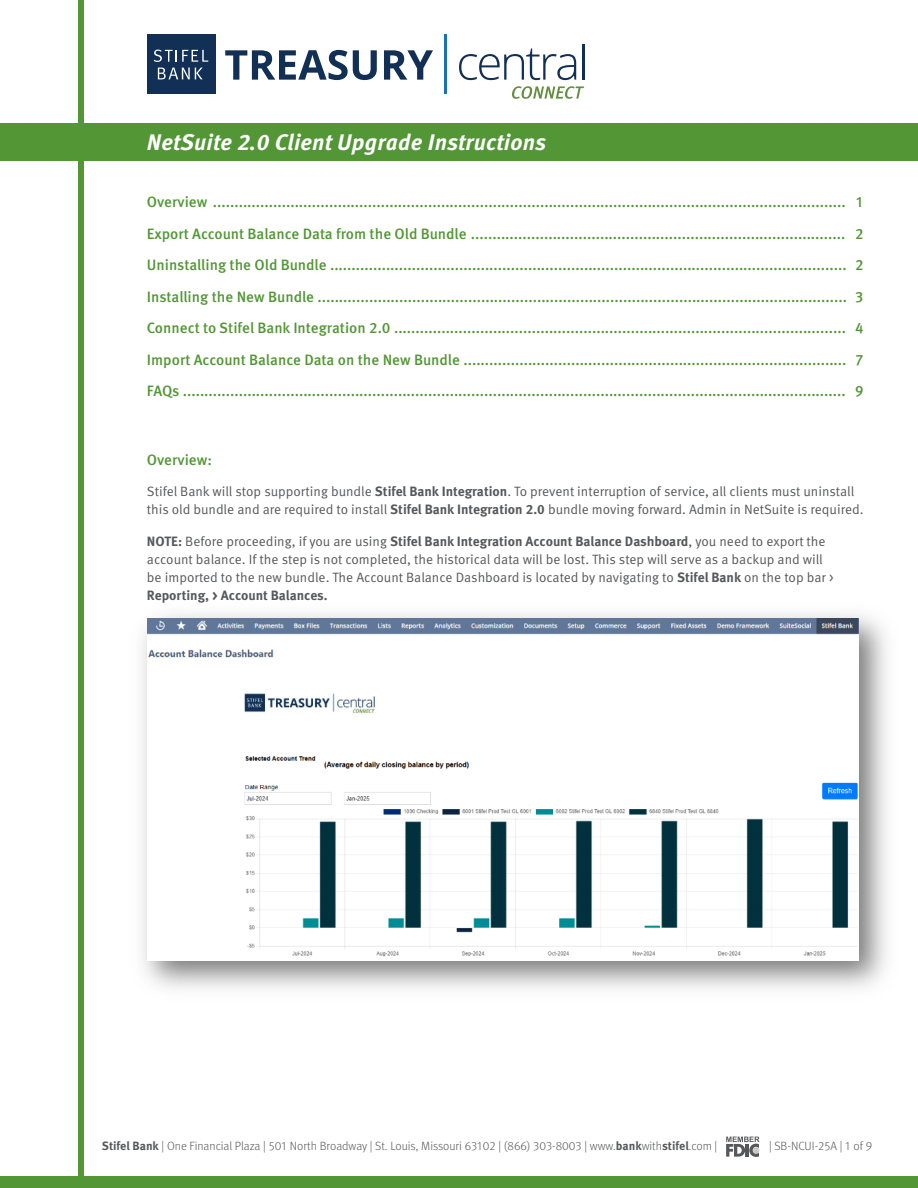
<style>
.page{position:relative;width:918px;height:1188px;background:#fff}
.page>*{position:absolute;margin:0;border:0;box-sizing:border-box;transform-origin:0 0}
.t1{font:italic 700 22.5px "Meta OT";letter-spacing:.01em;color:#fff}
.t2{font:500 15px "Meta OT";color:#529635}
.t3{font:13.5px/18px "Meta OT Norm";color:#57585a}
.t4{font:300 12px "Meta OT";color:#57585a}
.s1{font-family:"Meta OT";font-weight:700}
.s2{font-weight:700}
</style>
<div class="page">
<div style="left:0;top:123px;width:918px;height:38px;background:#529635"></div>
<div style="left:78px;top:0;width:6px;height:1188px;background:#529635"></div>
<div style="left:147px;top:35px;width:68px;height:59px;background:#123056"></div>
<svg style="left:154px;top:50px;width:54px;height:12px"></svg>
<svg style="left:158px;top:68px;width:45px;height:11px"></svg>
<svg style="left:225px;top:50px;width:152px;height:30px"></svg>
<svg style="left:384px;top:50px;width:49px;height:30px"></svg>
<hr style="left:445px;top:35px;width:2px;height:59px;background:#1a72b3">
<svg style="left:459px;top:48px;width:117px;height:32px"></svg>
<hr style="left:582px;top:44px;width:2px;height:36px;background:#123056">
<svg style="left:512px;top:86px;width:72px;height:13px"></svg>
<div style="left:0;top:1176px;width:918px;height:12px;background:#529635"></div>
<svg style="left:726px;top:1137px;width:34px;height:20px"></svg>
<img style="left:142px;top:613px;width:745px;height:376px">
<img style="left:147px;top:619px;width:712px;height:342px">
<p class="t1" style="left:147px;top:128px;width:401px">NetSuite 2.0 Client Upgrade Instructions</p>
<p class="t2" style="left:147px;top:193px;width:700px">Overview ...................................................................................................................................................</p>
<p class="t2" style="left:147px;top:224px;width:700px">Export Account Balance Data from the Old Bundle .......................................................................................</p>
<p class="t2" style="left:147px;top:256px;width:701px">Uninstalling the Old Bundle ........................................................................................................................</p>
<p class="t2" style="left:147px;top:287px;width:702px">Installing the New Bundle ...........................................................................................................................</p>
<p class="t2" style="left:147px;top:319px;width:701px">Connect to Stifel Bank Integration 2.0 .........................................................................................................</p>
<p class="t2" style="left:147px;top:350px;width:701px">Import Account Balance Data on the New Bundle .........................................................................................</p>
<p class="t2" style="left:147px;top:382px;width:700px">FAQs ..........................................................................................................................................................</p>
<p class="t2" style="left:856px;top:193px;width:7px">1</p>
<p class="t2" style="left:855px;top:224px;width:10px">2</p>
<p class="t2" style="left:855px;top:256px;width:10px">2</p>
<p class="t2" style="left:855px;top:287px;width:10px">3</p>
<p class="t2" style="left:855px;top:319px;width:10px">4</p>
<p class="t2" style="left:855px;top:350px;width:9px">7</p>
<p class="t2" style="left:855px;top:382px;width:10px">9</p>
<p class="t2" style="left:147px;top:450px;width:67px">Overview:</p>
<p class="t3" style="left:147px;top:483px;width:718px">Stifel Bank will stop supporting bundle <span class="s1">Stifel Bank Integration</span>. To prevent interruption of service, all clients must uninstall this old bundle and are required to install <span class="s1">Stifel Bank Integration 2.0</span> bundle moving forward. Admin in NetSuite is required.</p>
<p class="t3" style="left:147px;top:532px;width:688px"><span class="s1">NOTE:</span> Before proceeding, if you are using <span class="s1">Stifel Bank Integration Account Balance Dashboard</span>, you need to export the account balance. If the step is not completed, the historical data will be lost. This step will serve as a backup and will be imported to the new bundle. The Account Balance Dashboard is located by navigating to <span class="s1">Stifel Bank</span> on the top bar &gt; <span class="s1">Reporting, &gt; Account Balances.</span></p>
<p class="t4" style="left:102px;top:1138px;width:617px"><span class="s2">Stifel Bank</span> | One Financial Plaza | 501 North Broadway | St. Louis, Missouri 63102 | (866) 303-8003 | www.<span class="s2">bank</span>with<span class="s2">stifel</span>.com |</p>
<p class="t4" style="left:769px;top:1139px;width:104px">| SB-NCUI-25A | 1 of 9</p>
</div>
